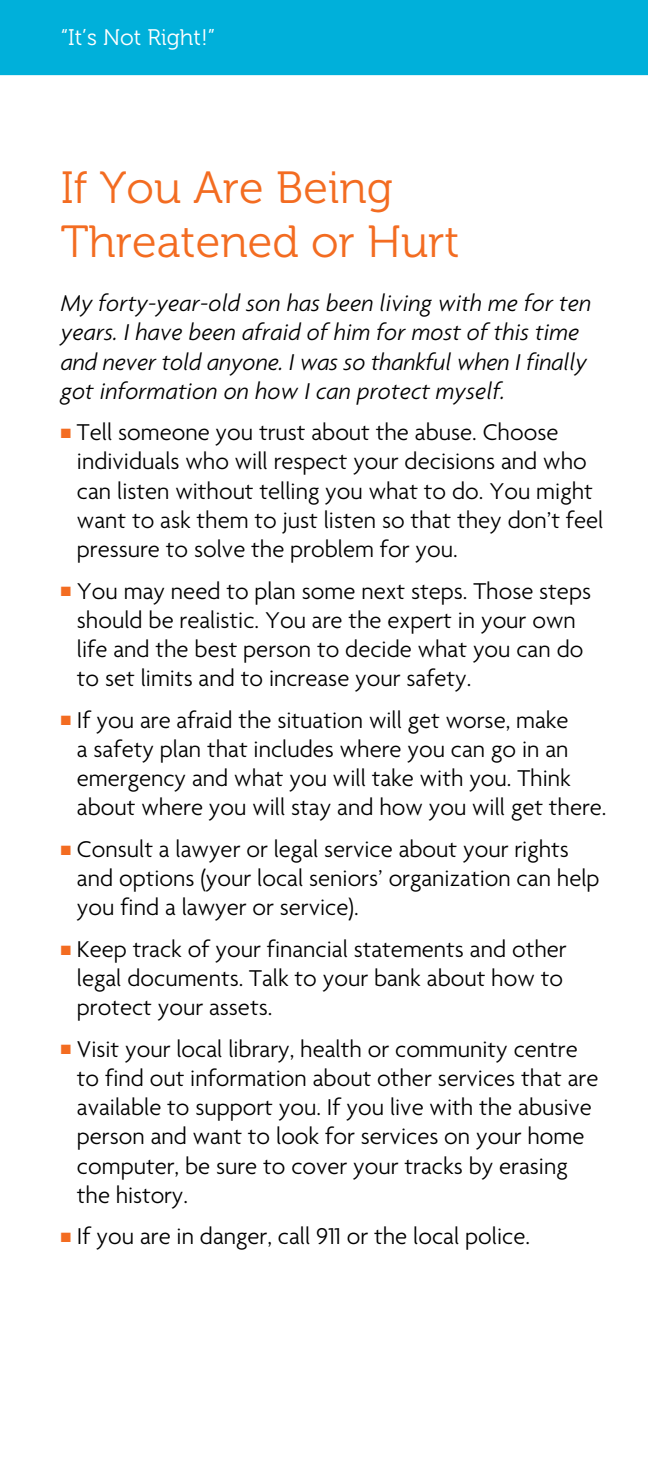
<style>
.page{position:relative;width:648px;height:1458px;background:#fff}
.page>*{position:absolute;margin:0;border:0;box-sizing:border-box;transform-origin:0 0}
.t1{font:45px/54px "Museo 300";color:#f36c21}
.t2{font:300 24.75px/29.2px "Agenda";color:#000}
.t3{font:italic 300 24.75px/29.2px "Agenda Tabular";color:#000}
.t4{font:22.5px "Museo 300";color:#fff}
.s1{color:#f36c21}
</style>
<div class="page">
<div style="left:0;top:0;width:648px;height:75px;background:#00b0da"></div>
<p class="t4" style="left:61px;top:25px;width:156px">“It’s Not Right!”</p>
<h1 class="t1" style="left:61px;top:162px;width:400px">If You Are Being<br>Threatened or Hurt</h1>
<p class="t3" style="left:61px;top:288px;width:532px">My forty-year-old son has been living with me for ten years. I have been afraid of him for most of this time and never told anyone. I was so thankful when I finally got information on how I can protect myself.</p>
<p class="t2" style="left:77px;top:417px;width:528px;text-indent:-16px"><span class="s1">■</span> Tell someone you trust about the abuse. Choose individuals who will respect your decisions and who can listen without telling you what to do. You might want to ask them to just listen so that they don’t feel pressure to solve the problem for you.</p>
<p class="t2" style="left:77px;top:576px;width:516px;text-indent:-16px"><span class="s1">■</span> You may need to plan some next steps. Those steps should be realistic. You are the expert in your own life and the best person to decide what you can do to set limits and to increase your safety.</p>
<p class="t2" style="left:77px;top:705px;width:531px;text-indent:-16px"><span class="s1">■</span> If you are afraid the situation will get worse, make<br>a safety plan that includes where you can go in an emergency and what you will take with you. Think about where you will stay and how you will get there.</p>
<p class="t2" style="left:77px;top:834px;width:524px;text-indent:-16px"><span class="s1">■</span> Consult a lawyer or legal service about your rights and options (your local seniors’ organization can help you find a lawyer or service).</p>
<p class="t2" style="left:77px;top:934px;width:491px;text-indent:-16px"><span class="s1">■</span> Keep track of your financial statements and other legal documents. Talk to your bank about how to protect your assets.</p>
<p class="t2" style="left:77px;top:1034px;width:523px;text-indent:-16px"><span class="s1">■</span> Visit your local library, health or community centre to find out information about other services that are available to support you. If you live with the abusive person and want to look for services on your home computer, be sure to cover your tracks by erasing the history.</p>
<p class="t2" style="left:61px;top:1221px;width:471px"><span class="s1">■</span> If you are in danger, call 911 or the local police.</p>
</div>
